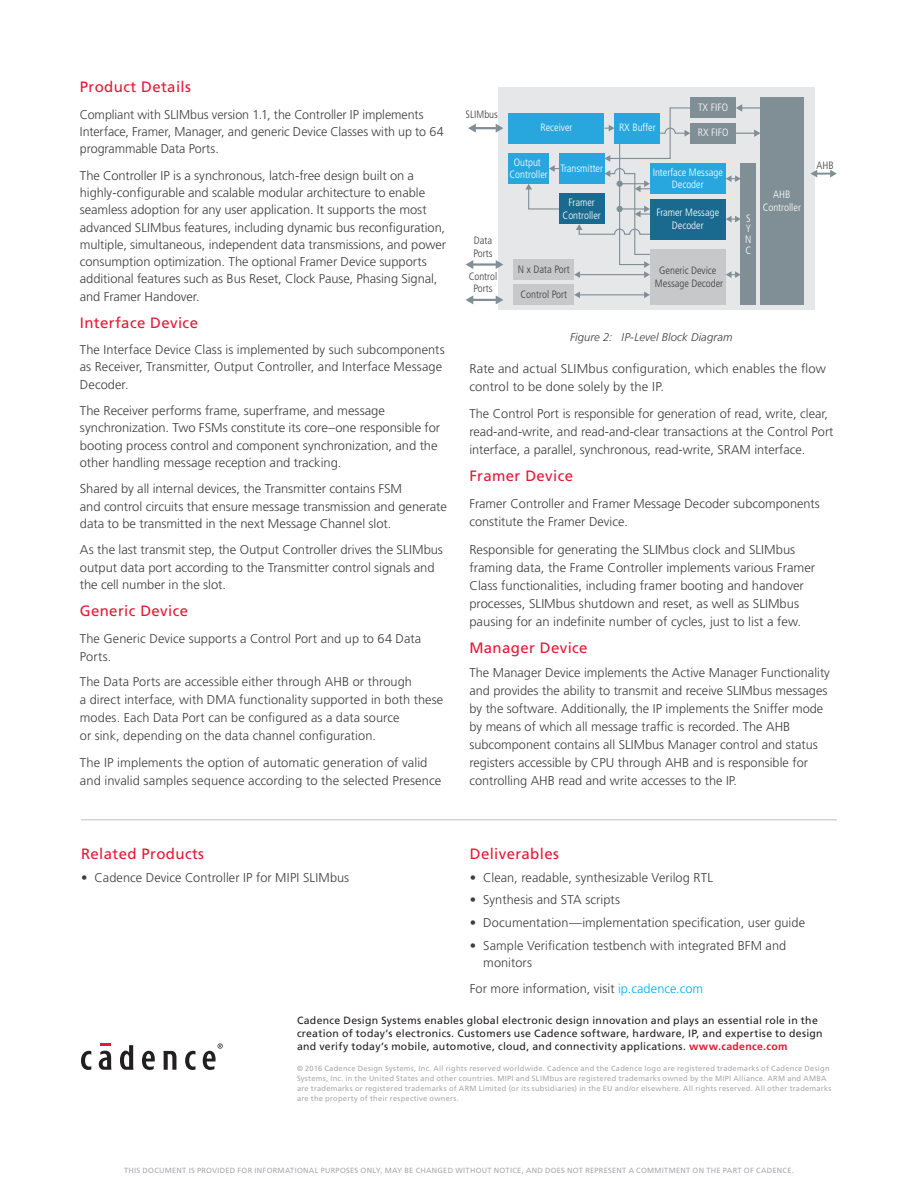
<style>
.page{position:relative;width:918px;height:1188px;background:#fff}
.page>*{position:absolute;margin:0;border:0;box-sizing:border-box;transform-origin:0 0}
.t1{font:15px "Frutiger LT Std";letter-spacing:.025em;color:#e51836}
.t2{font:300 12.75px/17.2px "Frutiger LT Std";color:#3e3e3f}
.t3{font:italic 300 11.25px "Frutiger LT Std";letter-spacing:.01em;color:#3e3e3f}
.t4{font:300 condensed 10.65px/12.8px "Frutiger LT Std";color:#fff;text-align:center}
.t5{font:300 condensed 10.65px/12.8px "Frutiger LT Std";color:#3e3e3f;text-align:center}
.t6{font:10.5px/13.2px "Frutiger LT Std";letter-spacing:.025em;color:#231f20}
.t7{font:7.5px/9.8px "Frutiger LT Std";letter-spacing:.035em;color:#a8a9ad}
.s1{color:#00aeef}
.s2{font-weight:700;color:#e51836}
</style>
<div class="page">
<svg style="left:81px;top:1051px;width:10px;height:19px"></svg>
<svg style="left:99px;top:1043px;width:12px;height:27px"></svg>
<svg style="left:120px;top:1045px;width:13px;height:25px"></svg>
<svg style="left:142px;top:1051px;width:13px;height:19px"></svg>
<svg style="left:163px;top:1051px;width:13px;height:19px"></svg>
<svg style="left:185px;top:1051px;width:10px;height:19px"></svg>
<svg style="left:203px;top:1043px;width:20px;height:27px"></svg>
<hr style="left:81px;top:819px;width:756px;height:1px;background:#c7c8ca">
<div style="left:498px;top:88px;width:317px;height:222px;background:#e6e7e9"></div>
<div style="left:509px;top:113px;width:95px;height:30px;background:#28a7df"></div>
<svg style="left:726px;top:175px;width:15px;height:7px"></svg>
<div style="left:509px;top:153px;width:40px;height:31px;background:#28a7df"></div>
<div style="left:559px;top:153px;width:45px;height:31px;background:#28a7df"></div>
<div style="left:559px;top:194px;width:45px;height:30px;background:#1a6a8f"></div>
<div style="left:690px;top:98px;width:46px;height:20px;background:#808e96"></div>
<div style="left:690px;top:123px;width:46px;height:20px;background:#808e96"></div>
<div style="left:514px;top:259px;width:60px;height:21px;background:#c7c8ca"></div>
<div style="left:514px;top:285px;width:60px;height:20px;background:#c7c8ca"></div>
<div style="left:650px;top:164px;width:76px;height:30px;background:#28a7df"></div>
<div style="left:650px;top:199px;width:76px;height:40px;background:#1a6a8f"></div>
<div style="left:650px;top:249px;width:76px;height:56px;background:#c7c8ca"></div>
<hr style="left:579px;top:294px;width:66px;height:1px;background:#808e96">
<svg style="left:574px;top:291px;width:6px;height:7px"></svg>
<svg style="left:644px;top:291px;width:6px;height:7px"></svg>
<svg style="left:525px;top:184px;width:35px;height:26px"></svg>
<svg style="left:549px;top:165px;width:10px;height:7px"></svg>
<svg style="left:736px;top:129px;width:25px;height:8px"></svg>
<hr style="left:741px;top:107px;width:20px;height:2px;background:#808e96">
<svg style="left:736px;top:104px;width:6px;height:8px"></svg>
<svg style="left:726px;top:216px;width:15px;height:6px"></svg>
<svg style="left:726px;top:271px;width:15px;height:7px"></svg>
<div style="left:741px;top:164px;width:15px;height:141px;background:#808e96"></div>
<div style="left:761px;top:98px;width:43px;height:207px;background:#808e96"></div>
<svg style="left:574px;top:107px;width:117px;height:171px"></svg>
<hr style="left:475px;top:127px;width:22px;height:2px;background:#808e96">
<svg style="left:468px;top:124px;width:8px;height:9px"></svg>
<svg style="left:496px;top:124px;width:7px;height:9px"></svg>
<hr style="left:472px;top:263px;width:25px;height:3px;background:#808e96">
<svg style="left:466px;top:260px;width:7px;height:9px"></svg>
<svg style="left:496px;top:260px;width:7px;height:9px"></svg>
<hr style="left:472px;top:299px;width:25px;height:2px;background:#808e96">
<svg style="left:466px;top:295px;width:7px;height:9px"></svg>
<svg style="left:496px;top:295px;width:7px;height:9px"></svg>
<svg style="left:811px;top:170px;width:26px;height:7px"></svg>
<p class="t1" style="left:80px;top:78px;width:113px">Product Details</p>
<p class="t2" style="left:80px;top:106px;width:365px">Compliant with SLIMbus version 1.1, the Controller IP implements<br>Interface, Framer, Manager, and generic Device Classes with up to 64 programmable Data Ports.</p>
<p class="t2" style="left:80px;top:167px;width:368px">The Controller IP is a synchronous, latch-free design built on a highly-configurable and scalable modular architecture to enable seamless adoption for any user application. It supports the most advanced SLIMbus features, including dynamic bus reconfiguration, multiple, simultaneous, independent data transmissions, and power consumption optimization. The optional Framer Device supports additional features such as Bus Reset, Clock Pause, Phasing Signal, and Framer Handover.</p>
<p class="t1" style="left:80px;top:314px;width:120px">Interface Device</p>
<p class="t2" style="left:80px;top:341px;width:366px">The Interface Device Class is implemented by such subcomponents as Receiver, Transmitter, Output Controller, and Interface Message<br>Decoder.</p>
<p class="t2" style="left:80px;top:402px;width:362px">The Receiver performs frame, superframe, and message synchronization. Two FSMs constitute its core–one responsible for booting process control and component synchronization, and the other handling message reception and tracking.</p>
<p class="t2" style="left:80px;top:480px;width:369px">Shared by all internal devices, the Transmitter contains FSM<br>and control circuits that ensure message transmission and generate data to be transmitted in the next Message Channel slot.</p>
<p class="t2" style="left:80px;top:541px;width:365px">As the last transmit step, the Output Controller drives the SLIMbus output data port according to the Transmitter control signals and the cell number in the slot.</p>
<p class="t1" style="left:80px;top:602px;width:110px">Generic Device</p>
<p class="t2" style="left:80px;top:630px;width:343px;line-height:18px">The Generic Device supports a Control Port and up to 64 Data<br>Ports.</p>
<p class="t2" style="left:80px;top:673px;width:365px;line-height:18px">The Data Ports are accessible either through AHB or through<br>a direct interface, with DMA functionality supported in both these modes. Each Data Port can be configured as a data source<br>or sink, depending on the data channel configuration.</p>
<p class="t2" style="left:80px;top:754px;width:363px;line-height:18px">The IP implements the option of automatic generation of valid and invalid samples sequence according to the selected Presence</p>
<p class="t5" style="left:466px;top:108px;width:34px">SLIMbus</p>
<p class="t5" style="left:473px;top:234px;width:21px;text-align:left">Data<br>Ports</p>
<p class="t5" style="left:469px;top:270px;width:30px">Control<br>Ports</p>
<p class="t4" style="left:540px;top:121px;width:34px">Receiver</p>
<p class="t4" style="left:510px;top:156px;width:40px">Output<br>Controller</p>
<p class="t4" style="left:560px;top:162px;width:44px">Transmitter</p>
<p class="t4" style="left:563px;top:196px;width:40px">Framer<br>Controller</p>
<p class="t5" style="left:518px;top:263px;width:53px">N x Data Port</p>
<p class="t5" style="left:521px;top:288px;width:48px">Control Port</p>
<p class="t4" style="left:619px;top:121px;width:38px">RX Buffer</p>
<p class="t4" style="left:698px;top:101px;width:31px">TX FIFO</p>
<p class="t4" style="left:698px;top:126px;width:32px">RX FIFO</p>
<p class="t4" style="left:653px;top:166px;width:72px">Interface Message<br>Decoder</p>
<p class="t4" style="left:656px;top:206px;width:64px">Framer Message<br>Decoder</p>
<p class="t5" style="left:655px;top:264px;width:70px">Generic Device<br>Message Decoder</p>
<p class="t3" style="left:570px;top:331px;width:164px">Figure 2: IP-Level Block Diagram</p>
<p class="t4" style="left:745px;top:213px;width:8px;line-height:10.6px;text-align:justify">S Y N C</p>
<p class="t4" style="left:763px;top:188px;width:40px">AHB<br>Controller</p>
<p class="t5" style="left:817px;top:159px;width:19px">AHB</p>
<p class="t2" style="left:469px;top:360px;width:358px;line-height:18px">Rate and actual SLIMbus configuration, which enables the flow control to be done solely by the IP.</p>
<p class="t2" style="left:469px;top:405px;width:366px;line-height:18px">The Control Port is responsible for generation of read, write, clear, read-and-write, and read-and-clear transactions at the Control Port interface, a parallel, synchronous, read-write, SRAM interface.</p>
<p class="t1" style="left:469px;top:467px;width:105px">Framer Device</p>
<p class="t2" style="left:469px;top:495px;width:352px;line-height:18px">Framer Controller and Framer Message Decoder subcomponents constitute the Framer Device.</p>
<p class="t2" style="left:469px;top:540px;width:347px;line-height:18px">Responsible for generating the SLIMbus clock and SLIMbus framing data, the Frame Controller implements various Framer Class functionalities, including framer booting and handover processes, SLIMbus shutdown and reset, as well as SLIMbus pausing for an indefinite number of cycles, just to list a few.</p>
<p class="t1" style="left:469px;top:639px;width:120px">Manager Device</p>
<p class="t2" style="left:469px;top:664px;width:362px;line-height:18px">The Manager Device implements the Active Manager Functionality and provides the ability to transmit and receive SLIMbus messages by the software. Additionally, the IP implements the Sniffer mode by means of which all message traffic is recorded. The AHB subcomponent contains all SLIMbus Manager control and status registers accessible by CPU through AHB and is responsible for controlling AHB read and write accesses to the IP.</p>
<p class="t1" style="left:81px;top:845px;width:125px">Related Products</p>
<p class="t2" style="left:81px;top:870px;width:270px">• Cadence Device Controller IP for MIPI SLIMbus</p>
<p class="t1" style="left:470px;top:845px;width:91px">Deliverables</p>
<p class="t2" style="left:470px;top:869px;width:245px">• Clean, readable, synthesizable Verilog RTL</p>
<p class="t2" style="left:470px;top:891px;width:152px">• Synthesis and STA scripts</p>
<p class="t2" style="left:470px;top:914px;width:337px">• Documentation—implementation specification, user guide</p>
<p class="t2" style="left:483px;top:937px;width:304px;text-indent:-14px">• Sample Verification testbench with integrated BFM and monitors</p>
<p class="t2" style="left:470px;top:980px;width:235px">For more information, visit <span class="s1">ip.cadence.com</span></p>
<p class="t6" style="left:297px;top:1014px;width:527px">Cadence Design Systems enables global electronic design innovation and plays an essential role in the creation of today’s electronics. Customers use Cadence software, hardware, IP, and expertise to design and verify today’s mobile, automotive, cloud, and connectivity applications. <span class="s2">www.cadence.com</span></p>
<p class="t7" style="left:297px;top:1064px;width:536px">© 2016 Cadence Design Systems, Inc. All rights reserved worldwide. Cadence and the Cadence logo are registered trademarks of Cadence Design Systems, Inc. in the United States and other countries. MIPI and SLIMbus are registered trademarks owned by the MIPI Alliance. ARM and AMBA are trademarks or registered trademarks of ARM Limited (or its subsidiaries) in the EU and/or elsewhere. All rights reserved. All other trademarks are the property of their respective owners.</p>
<p class="t7" style="left:124px;top:1166px;width:671px">THIS DOCUMENT IS PROVIDED FOR INFORMATIONAL PURPOSES ONLY, MAY BE CHANGED WITHOUT NOTICE, AND DOES NOT REPRESENT A COMMITMENT ON THE PART OF CADENCE.</p>
</div>
